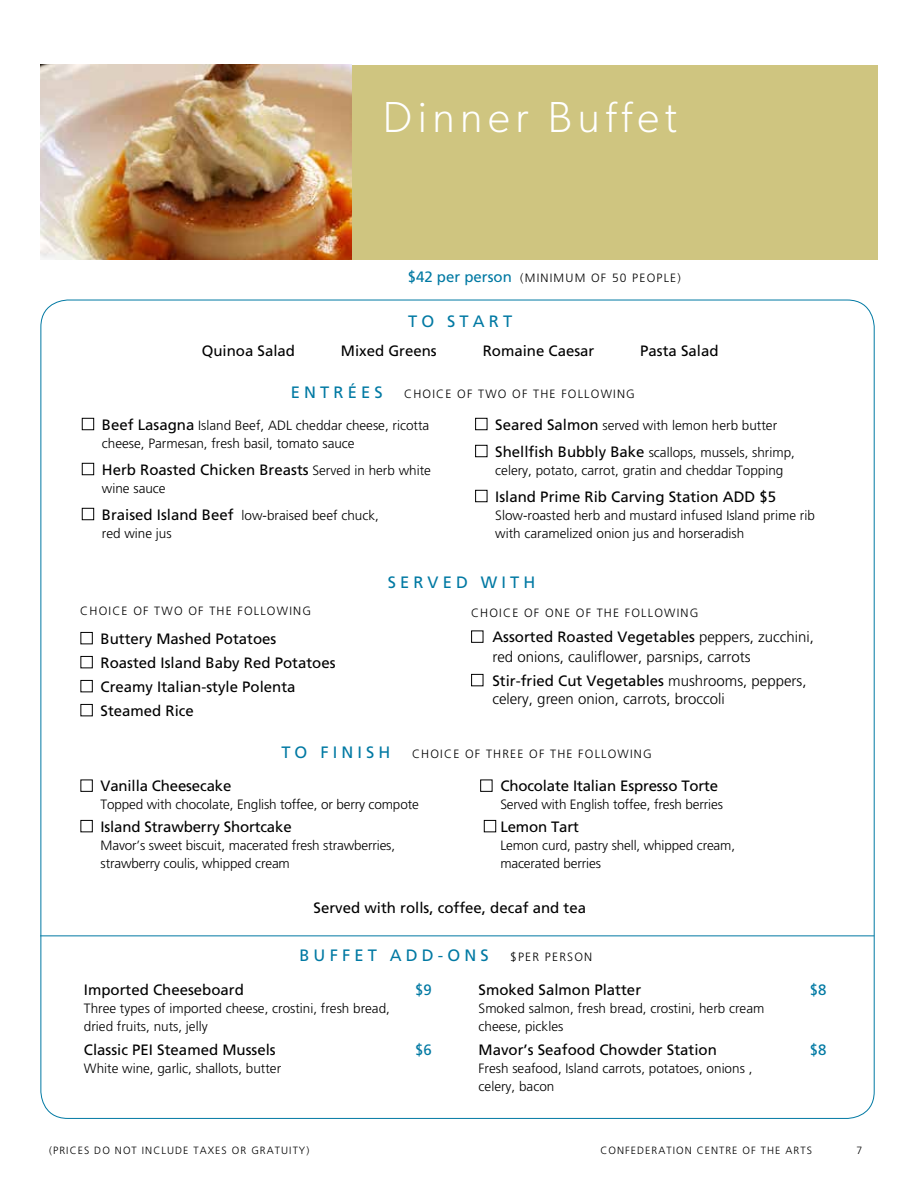
<style>
.page{position:relative;width:918px;height:1188px;background:#fff}
.page>*{position:absolute;margin:0;border:0;box-sizing:border-box;transform-origin:0 0}
.t1{font:300 43.5px "Gibson";letter-spacing:.125em;color:#fff}
.t2{font:43.5px "Frutiger";letter-spacing:.125em;color:#fff}
.t3{font:16.5px "Frutiger";letter-spacing:.25em;color:#0079a3}
.t4{font:15px/24px "Frutiger";color:#000}
.t5{font:300 15px/19.5px "Frutiger";color:#000}
.t6{font:15px "Frutiger";color:#0079a3}
.t7{font:300 13.5px/18px "Frutiger";color:#000}
.t8{font:300 12px "Frutiger";letter-spacing:.1em;color:#000}
.t9{font:300 10.5px "Frutiger";letter-spacing:.1em;color:#000}
.s1{font-weight:400;font-size:15px;color:#0079a3}
.s2{font-weight:400;font-size:15px}
.s3{font-weight:300;font-size:13.5px}
.s4{font-weight:400}
</style>
<div class="page">
<div style="left:151px;top:65px;width:726px;height:194px;background:#cfc580"></div>
<img style="left:40px;top:65px;width:312px;height:194px">
<div style="left:82px;top:418px;width:12px;height:12px;border:1px solid #000"></div>
<div style="left:82px;top:463px;width:12px;height:12px;border:1px solid #000"></div>
<div style="left:82px;top:508px;width:12px;height:12px;border:1px solid #000"></div>
<div style="left:475px;top:418px;width:12px;height:12px;border:1px solid #000"></div>
<div style="left:475px;top:445px;width:12px;height:12px;border:1px solid #000"></div>
<div style="left:475px;top:490px;width:12px;height:12px;border:1px solid #000"></div>
<div style="left:81px;top:632px;width:12px;height:12px;border:1px solid #000"></div>
<div style="left:81px;top:656px;width:12px;height:12px;border:1px solid #000"></div>
<div style="left:81px;top:680px;width:12px;height:12px;border:1px solid #000"></div>
<div style="left:81px;top:704px;width:12px;height:12px;border:1px solid #000"></div>
<div style="left:471px;top:631px;width:12px;height:12px;border:1px solid #000"></div>
<div style="left:471px;top:674px;width:12px;height:12px;border:1px solid #000"></div>
<div style="left:81px;top:780px;width:12px;height:12px;border:1px solid #000"></div>
<div style="left:81px;top:820px;width:12px;height:12px;border:1px solid #000"></div>
<div style="left:480px;top:780px;width:12px;height:12px;border:1px solid #000"></div>
<div style="left:484px;top:820px;width:12px;height:12px;border:1px solid #000"></div>
<hr style="left:40px;top:935px;width:834px;height:1px;background:#0079a3">
<h1 class="t1" style="left:383px;top:91px;width:296px">Dinner Buffet</h1>
<h1 class="t2" style="left:320px;top:105px;width:361px">banquet menu</h1>
<p class="t8" style="left:408px;top:271px;width:275px"><span class="s1">$42 per person</span> (MINIMUM OF 50 PEOPLE)</p>
<p class="t3" style="left:408px;top:312px;width:106px">TO START</p>
<p class="t4" style="left:202px;top:338px;width:95px">Quinoa Salad</p>
<p class="t4" style="left:341px;top:338px;width:97px">Mixed Greens</p>
<p class="t4" style="left:483px;top:338px;width:113px">Romaine Caesar</p>
<p class="t4" style="left:640px;top:338px;width:80px">Pasta Salad</p>
<p class="t3" style="left:291px;top:383px;width:93px">ENTRÉES</p>
<p class="t8" style="left:404px;top:387px;width:232px">CHOICE OF TWO OF THE FOLLOWING</p>
<p class="t7" style="left:102px;top:416px;width:329px"><span class="s2">Beef Lasagna</span> Island Beef, ADL cheddar cheese, ricotta cheese, Parmesan, fresh basil, tomato sauce</p>
<p class="t4" style="left:102px;top:457px;width:330px">Herb Roasted Chicken Breasts <span class="s3">Served in herb white</span></p>
<p class="t7" style="left:102px;top:475px;width:278px;line-height:27px">wine sauce<br><span class="s2">Braised Island Beef</span> low-braised beef chuck,</p>
<p class="t7" style="left:102px;top:524px;width:71px">red wine jus</p>
<p class="t7" style="left:495px;top:412px;width:301px;line-height:27px"><span class="s2">Seared Salmon</span> served with lemon herb butter<br><span class="s2">Shellfish Bubbly Bake</span> scallops, mussels, shrimp,</p>
<p class="t7" style="left:495px;top:461px;width:290px">celery, potato, carrot, gratin and cheddar Topping</p>
<p class="t4" style="left:495px;top:484px;width:282px">Island Prime Rib Carving Station ADD $5</p>
<p class="t7" style="left:495px;top:506px;width:321px">Slow-roasted herb and mustard infused Island prime rib with caramelized onion jus and horseradish</p>
<p class="t8" style="left:80px;top:604px;width:232px">CHOICE OF TWO OF THE FOLLOWING</p>
<p class="t4" style="left:101px;top:627px;width:237px">Buttery Mashed Potatoes<br>Roasted Island Baby Red Potatoes<br>Creamy Italian-style Polenta<br>Steamed Rice</p>
<p class="t3" style="left:388px;top:572px;width:149px">SERVED WITH</p>
<p class="t8" style="left:471px;top:606px;width:229px">CHOICE OF ONE OF THE FOLLOWING</p>
<p class="t5" style="left:492px;top:627px;width:323px"><span class="s4">Assorted Roasted Vegetables</span> peppers, zucchini, red onions, cauliflower, parsnips, carrots</p>
<p class="t5" style="left:492px;top:672px;width:316px;line-height:18px"><span class="s4">Stir-fried Cut Vegetables</span> mushrooms, peppers, celery, green onion, carrots, broccoli</p>
<p class="t3" style="left:281px;top:743px;width:111px">TO FINISH</p>
<p class="t8" style="left:412px;top:747px;width:241px">CHOICE OF THREE OF THE FOLLOWING</p>
<p class="t4" style="left:101px;top:774px;width:132px">Vanilla Cheesecake</p>
<p class="t7" style="left:101px;top:796px;width:320px">Topped with chocolate, English toffee, or berry compote</p>
<p class="t4" style="left:101px;top:815px;width:193px">Island Strawberry Shortcake</p>
<p class="t7" style="left:101px;top:836px;width:296px">Mavor’s sweet biscuit, macerated fresh strawberries, strawberry coulis, whipped cream</p>
<p class="t4" style="left:500px;top:774px;width:219px">Chocolate Italian Espresso Torte</p>
<p class="t7" style="left:500px;top:796px;width:224px">Served with English toffee, fresh berries</p>
<p class="t4" style="left:500px;top:815px;width:80px">Lemon Tart</p>
<p class="t7" style="left:500px;top:836px;width:236px">Lemon curd, pastry shell, whipped cream, macerated berries</p>
<p class="t4" style="left:314px;top:896px;width:274px">Served with rolls, coffee, decaf and tea</p>
<p class="t3" style="left:299px;top:945px;width:191px">BUFFET ADD-ONS</p>
<p class="t8" style="left:510px;top:950px;width:84px">$PER PERSON</p>
<p class="t4" style="left:84px;top:978px;width:162px">Imported Cheeseboard</p>
<p class="t6" style="left:415px;top:981px;width:18px">$9</p>
<p class="t7" style="left:84px;top:1000px;width:308px">Three types of imported cheese, crostini, fresh bread, dried fruits, nuts, jelly</p>
<p class="t4" style="left:84px;top:1038px;width:193px">Classic PEI Steamed Mussels</p>
<p class="t6" style="left:415px;top:1041px;width:18px">$6</p>
<p class="t7" style="left:84px;top:1060px;width:199px">White wine, garlic, shallots, butter</p>
<p class="t4" style="left:479px;top:978px;width:164px">Smoked Salmon Platter</p>
<p class="t6" style="left:810px;top:981px;width:18px">$8</p>
<p class="t7" style="left:479px;top:1000px;width:287px">Smoked salmon, fresh bread, crostini, herb cream cheese, pickles</p>
<p class="t4" style="left:479px;top:1038px;width:240px">Mavor’s Seafood Chowder Station</p>
<p class="t6" style="left:810px;top:1041px;width:18px">$8</p>
<p class="t7" style="left:479px;top:1060px;width:275px">Fresh seafood, Island carrots, potatoes, onions , celery, bacon</p>
<p class="t9" style="left:49px;top:1145px;width:262px">(PRICES DO NOT INCLUDE TAXES OR GRATUITY)</p>
<p class="t9" style="left:600px;top:1145px;width:213px">CONFEDERATION CENTRE OF THE ARTS</p>
<p class="t9" style="left:856px;top:1145px;width:7px">7</p>
</div>
